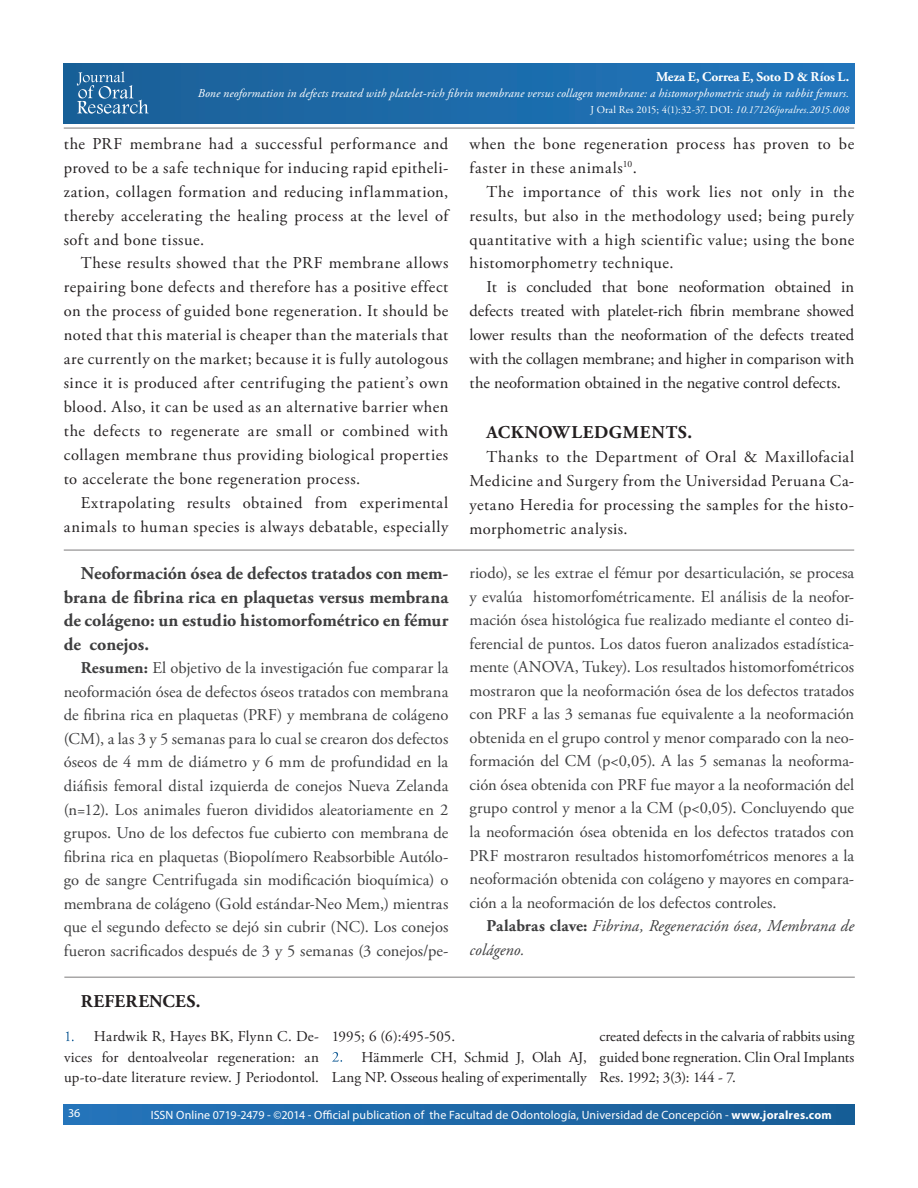
<style>
.page{position:relative;width:918px;height:1188px;background:#fff}
.page>*{position:absolute;margin:0;border:0;box-sizing:border-box;transform-origin:0 0}
.t1{font:700 18px/23.5px "Adobe Garamond Pro";letter-spacing:.005em;color:#3e3e3f;text-align:justify}
.t2{font:700 18px "Adobe Garamond Pro";letter-spacing:.03em;color:#231f20}
.t3{font:16.5px/24px "Adobe Garamond Pro";letter-spacing:.03em;color:#231f20;text-align:justify}
.t4{font:16.5px/23.5px "Adobe Garamond Pro";color:#3e3e3f;text-align:justify}
.t5{font:italic 16.5px/23.5px "Adobe Garamond Pro";letter-spacing:.005em;color:#3e3e3f}
.t6{font:15px/20.5px "Adobe Garamond Pro";letter-spacing:.005em;color:#231f20;text-align:justify}
.t7{font:700 13.5px "Adobe Garamond Pro";letter-spacing:-.01em;color:#fff}
.t8{font:italic 12px "Adobe Garamond Pro";letter-spacing:.015em;color:#fff}
.t9{font:12px "Myriad Pro";letter-spacing:.01em;color:#fff}
.t10{font:10.5px "Adobe Garamond Pro";letter-spacing:.015em;color:#fff}
.s1{font-style:italic}
.s2{font-weight:700}
.s3{font-weight:700;font-style:normal}
.s4{color:#fff}
</style>
<div class="page">
<div style="left:64px;top:64px;width:790px;height:59px;background:linear-gradient(to right,#1a5f97,#2176bd)"></div>
<svg style="left:77px;top:71px;width:72px;height:43px;background:#407baa"></svg>
<hr style="left:64px;top:127px;width:790px;height:2px;background:#231f20">
<div style="left:64px;top:1105px;width:790px;height:19px;background:linear-gradient(to right,#2574bb,#195d95)"></div>
<hr style="left:64px;top:549px;width:790px;height:2px;background:#231f20">
<hr style="left:64px;top:976px;width:791px;height:2px;background:#231f20">
<p class="t7" style="left:656px;top:69px;width:195px">Meza E, Correa E, Soto D &amp; Ríos L.</p>
<p class="t10" style="left:590px;top:103px;width:260px">J Oral Res 2015; 4(1):32-37. DOI: <span class="s1">10.17126/joralres.2015.008</span></p>
<p class="t8" style="left:198px;top:86px;width:653px">Bone neoformation in defects treated with platelet-rich fibrin membrane versus collagen membrane: a histomorphometric study in rabbit femurs.</p>
<p class="t3" style="left:64px;top:132px;width:386px">the PRF membrane had a successful performance and proved to be a safe technique for inducing rapid epitheli&shy;zation, collagen formation and reducing inflammation, thereby accelerating the healing process at the level of soft and bone tissue.</p>
<p class="t3" style="left:64px;top:252px;width:386px;text-indent:17px">These results showed that the PRF membrane allows repairing bone defects and therefore has a positive effect on the process of guided bone regeneration. It should be noted that this material is cheaper than the materials that are currently on the market; because it is fully autologous since it is produced after centrifuging the patient’s own blood. Also, it can be used as an alternative barrier when the defects to regenerate are small or combined with collagen membrane thus providing biological properties to accelerate the bone regeneration process.</p>
<p class="t3" style="left:64px;top:491px;width:386px;text-align:right">Extrapolating results obtained from experimental animals to human species is always debatable, especially</p>
<p class="t1" style="left:64px;top:562px;width:386px;text-indent:17px">Neoformación ósea de defectos tratados con mem&shy;brana de fibrina rica en plaquetas versus membrana de colágeno: un estudio histomorfométrico en fémur de conejos.</p>
<p class="t4" style="left:64px;top:657px;width:386px;text-indent:17px"><span class="s2">Resumen:</span> El objetivo de la investigación fue comparar la neoformación ósea de defectos óseos tratados con membrana de fibrina rica en plaquetas (PRF) y membrana de colágeno (CM), a las 3 y 5 semanas para lo cual se crearon dos defectos óseos de 4 mm de diámetro y 6 mm de profundidad en la diáfisis femoral distal izquierda de conejos Nueva Zelanda (n=12). Los animales fueron divididos aleatoriamente en 2 grupos. Uno de los defectos fue cubierto con membrana de fibrina rica en plaquetas (Biopolímero Reabsorbible Autólo&shy;go de sangre Centrifugada sin modificación bioquímica) o membrana de colágeno (Gold estándar-Neo Mem,) mientras que el segundo defecto se dejó sin cubrir (NC). Los conejos fueron sacrificados después de 3 y 5 semanas (3 conejos/pe-</p>
<p class="t2" style="left:81px;top:991px;width:121px">REFERENCES.</p>
<p class="t3" style="left:470px;top:132px;width:386px">when the bone regeneration process has proven to be faster in these animals<sup>10</sup>.</p>
<p class="t3" style="left:470px;top:180px;width:386px;text-indent:17px">The importance of this work lies not only in the results, but also in the methodology used; being purely quantitative with a high scientific value; using the bone histomorphometry technique.</p>
<p class="t3" style="left:470px;top:276px;width:386px;text-indent:17px">It is concluded that bone neoformation obtained in defects treated with platelet-rich fibrin membrane showed lower results than the neoformation of the defects treated with the collagen membrane; and higher in comparison with the neoformation obtained in the negative control defects.</p>
<p class="t2" style="left:487px;top:422px;width:207px">ACKNOWLEDGMENTS.</p>
<p class="t3" style="left:470px;top:445px;width:386px;text-indent:17px">Thanks to the Department of Oral &amp; Maxillofacial Medicine and Surgery from the Universidad Peruana Ca&shy;yetano Heredia for processing the samples for the histo&shy;morphometric analysis.</p>
<p class="t4" style="left:470px;top:562px;width:386px">riodo), se les extrae el fémur por desarticulación, se procesa y evalúa histomorfométricamente. El análisis de la neofor&shy;mación ósea histológica fue realizado mediante el conteo di&shy;ferencial de puntos. Los datos fueron analizados estadística&shy;mente (ANOVA, Tukey). Los resultados histomorfométricos mostraron que la neoformación ósea de los defectos tratados con PRF a las 3 semanas fue equivalente a la neoformación obtenida en el grupo control y menor comparado con la neo&shy;formación del CM (p&lt;0,05). A las 5 semanas la neoforma&shy;ción ósea obtenida con PRF fue mayor a la neoformación del grupo control y menor a la CM (p&lt;0,05). Concluyendo que la neoformación ósea obtenida en los defectos tratados con PRF mostraron resultados histomorfométricos menores a la neoformación obtenida con colágeno y mayores en compara&shy;ción a la neoformación de los defectos controles.</p>
<p class="t5" style="left:470px;top:915px;width:386px;text-indent:17px"><span class="s3">Palabras clave:</span> Fibrina, Regeneración ósea, Membrana de colágeno.</p>
<p class="t6" style="left:64px;top:1027px;width:256px"><span class="s4">1.</span> Hardwik R, Hayes BK, Flynn C. De&shy;vices for dentoalveolar regeneration: an up-to-date literature review. J Periodontol.</p>
<p class="t6" style="left:332px;top:1027px;width:125px">1995; 6 (6):495-505.</p>
<p class="t6" style="left:332px;top:1047px;width:256px"><span class="s4">2.</span> Hämmerle CH, Schmid J, Olah AJ,<br>Lang NP. Osseous healing of experimentally</p>
<p class="t6" style="left:600px;top:1027px;width:256px">created defects in the calvaria of rabbits using guided bone regneration. Clin Oral Implants Res. 1992; 3(3): 144 - 7.</p>
<p class="t9" style="left:68px;top:1106px;width:14px">36</p>
<p class="t9" style="left:151px;top:1107px;width:683px">ISSN Online 0719-2479 - ©2014 - Official publication of the Facultad de Odontología, Universidad de Concepción - <span class="s2">www.joralres.com</span></p>
</div>
